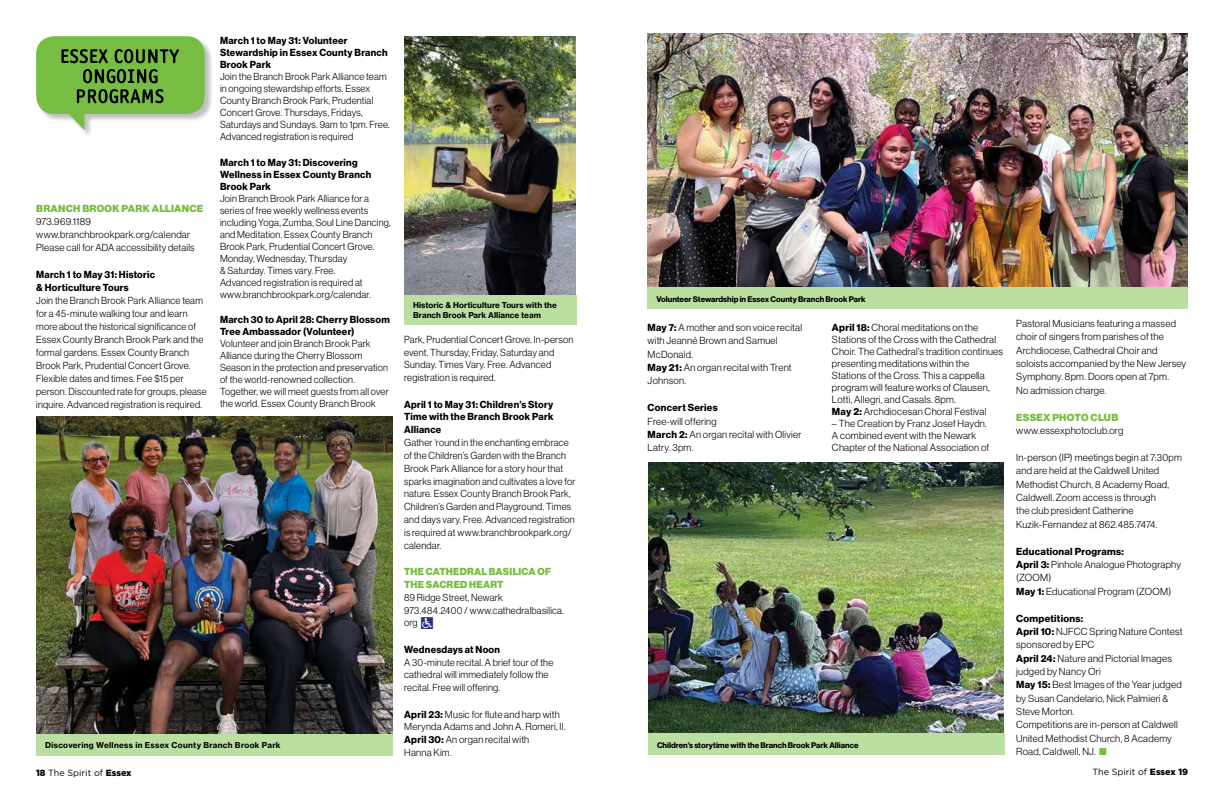
<style>
.page{position:relative;width:1224px;height:792px;background:#fff}
.page>*{position:absolute;margin:0;border:0;box-sizing:border-box;transform-origin:0 0}
.t1{font:10px/13.4px "N Haas Grotesk DS Pro 45 Lt";letter-spacing:.025em;color:#000}
.t2{font:10px/12px "N Haas Grotesk DS Pro 75 Bd";letter-spacing:.03em;color:#000}
.t3{font:10px/12.8px "N Haas Grotesk DS Pro 95 Blk";letter-spacing:.03em;color:#77bd43}
.t4{font:9px "Gotham";color:#000}
.t5{font:8px "N Haas Grotesk DS Pro 75 Bd";color:#000}
.t6{font:8px/10px "N Haas Grotesk TX Pro 75 Bd";color:#000}
.t7{font:8px "N Haas Grotesk TX Pro 75 Bd";letter-spacing:.04em;color:#000}
.s1{font-family:"Communications P01";font-size:14px;color:#292f7c}
.s2{font-family:"N Haas Grotesk DS Pro 75 Bd"}
.s3{color:#77bd43}
.s4{font-weight:900}
</style>
<div class="page">
<div style="left:37px;top:37px;width:176px;height:101px;background:#000;opacity:.25"></div>
<svg style="left:36px;top:36px;width:169px;height:94px;background:#7fb15a"></svg>
<img style="left:36px;top:416px;width:356px;height:318px">
<div style="left:36px;top:734px;width:356px;height:22px;background:#bbdea1"></div>
<img style="left:648px;top:33px;width:540px;height:254px">
<div style="left:648px;top:287px;width:540px;height:22px;background:#bbdea1"></div>
<img style="left:648px;top:463px;width:356px;height:270px">
<div style="left:648px;top:733px;width:356px;height:22px;background:#bbdea1"></div>
<img style="left:404px;top:36px;width:172px;height:260px">
<div style="left:404px;top:296px;width:172px;height:29px;background:#bbdea1"></div>
<p class="t2" style="left:220px;top:35px;width:169px">March 1 to May 31: Volunteer<br>Stewardship in Essex County Branch<br>Brook Park</p>
<p class="t1" style="left:220px;top:71px;width:171px;line-height:12px">Join the Branch Brook Park Alliance team in ongoing stewardship efforts. Essex County Branch Brook Park, Prudential Concert Grove. Thursdays, Fridays, Saturdays and Sundays. 9am to 1pm. Free.<br>Advanced registration is required</p>
<p class="t2" style="left:220px;top:156px;width:153px">March 1 to May 31: Discovering<br>Wellness in Essex County Branch<br>Brook Park</p>
<p class="t1" style="left:220px;top:192px;width:172px;line-height:12px">Join Branch Brook Park Alliance for a series of free weekly wellness events including Yoga, Zumba, Soul Line Dancing, and Meditation. Essex County Branch Brook Park, Prudential Concert Grove.<br>Monday, Wednesday, Thursday<br>&amp; Saturday. Times vary. Free.<br>Advanced registration is required at www.branchbrookpark.org/calendar.</p>
<p class="t2" style="left:220px;top:314px;width:171px">March 30 to April 28: Cherry Blossom<br>Tree Ambassador (Volunteer)</p>
<p class="t1" style="left:220px;top:338px;width:170px;line-height:12px">Volunteer and join Branch Brook Park Alliance during the Cherry Blossom Season in the protection and preservation of the world-renowned collection.<br>Together, we will meet guests from all over the world. Essex County Branch Brook</p>
<p class="t1" style="left:404px;top:333px;width:171px;line-height:12.8px">Park, Prudential Concert Grove. In-person event. Thursday, Friday, Saturday and Sunday. Times Vary. Free. Advanced registration is required.</p>
<p class="t3" style="left:36px;top:202px;width:169px">BRANCH BROOK PARK ALLIANCE</p>
<p class="t1" style="left:36px;top:215px;width:160px;line-height:13px">973.969.1189 www.branchbrookpark.org/calendar<br>Please call for ADA accessibility details</p>
<p class="t2" style="left:36px;top:268px;width:120px;line-height:13px">March 1 to May 31: Historic &amp; Horticulture Tours</p>
<p class="t1" style="left:36px;top:294px;width:172px;line-height:13px">Join the Branch Brook Park Alliance team for a 45-minute walking tour and learn more about the historical significance of Essex County Branch Brook Park and the formal gardens. Essex County Branch Brook Park, Prudential Concert Grove.<br>Flexible dates and times. Fee $15 per person. Discounted rate for groups, please inquire. Advanced registration is required.</p>
<p class="t6" style="left:413px;top:300px;width:145px">Historic &amp; Horticulture Tours with the<br>Branch Brook Park Alliance team</p>
<p class="t2" style="left:404px;top:398px;width:151px;line-height:12.8px;text-align:justify">April 1 to May 31: Children’s Story Time with the Branch Brook Park Alliance</p>
<p class="t1" style="left:404px;top:436px;width:173px;line-height:12.8px">Gather ‘round in the enchanting embrace of the Children’s Garden with the Branch Brook Park Alliance for a story hour that sparks imagination and cultivates a love for nature. Essex County Branch Brook Park, Children’s Garden and Playground. Times and days vary. Free. Advanced registration is required at www.branchbrookpark.org/ calendar.</p>
<p class="t3" style="left:404px;top:565px;width:148px">THE CATHEDRAL BASILICA OF<br>THE SACRED HEART</p>
<p class="t1" style="left:404px;top:591px;width:161px;line-height:12.8px">89 Ridge Street, Newark<br>973.484.2400 / www.cathedralbasilica. org <span class="s1">p</span></p>
<p class="t2" style="left:404px;top:643px;width:97px">Wednesdays at Noon</p>
<p class="t1" style="left:404px;top:656px;width:151px;line-height:12.8px">A 30-minute recital. A brief tour of the cathedral will immediately follow the recital. Free will offering.</p>
<p class="t1" style="left:404px;top:708px;width:163px;line-height:12.8px"><span class="s2">April 23:</span> Music for flute and harp with<br>Merynda Adams and John A. Romeri, II.<br><span class="s2">April 30:</span> An organ recital with<br>Hanna Kim.</p>
<p class="t7" style="left:45px;top:740px;width:237px">Discovering Wellness in Essex County Branch Brook Park</p>
<p class="t5" style="left:657px;top:294px;width:211px">Volunteer Stewardship in Essex County Branch Brook Park</p>
<p class="t1" style="left:648px;top:321px;width:156px"><span class="s2">May 7:</span> A mother and son voice recital with Jeanné Brown and Samuel<br>McDonald.<br><span class="s2">May 21:</span> An organ recital with Trent<br>Johnson.</p>
<p class="t2" style="left:648px;top:402px;width:72px">Concert Series</p>
<p class="t1" style="left:648px;top:414px;width:155px">Free-will offering<br><span class="s2">March 2:</span> An organ recital with Olivier<br>Latry. 3pm.</p>
<p class="t1" style="left:832px;top:321px;width:173px;line-height:12.1px"><span class="s2">April 18:</span> Choral meditations on the Stations of the Cross with the Cathedral Choir. The Cathedral’s tradition continues presenting meditations within the Stations of the Cross. This a cappella program will feature works of Clausen, Lotti, Allegri, and Casals. 8pm.<br><span class="s2">May 2:</span> Archdiocesan Choral Festival</p>
<p class="t1" style="left:832px;top:418px;width:159px;line-height:12.1px">– The Creation by Franz Josef Haydn.<br>A combined event with the Newark<br>Chapter of the National Association of</p>
<p class="t5" style="left:657px;top:740px;width:203px">Children’s storytime with the Branch Brook Park Alliance</p>
<p class="t1" style="left:1016px;top:317px;width:172px">Pastoral Musicians featuring a massed choir of singers from parishes of the Archdiocese, Cathedral Choir and soloists accompanied by the New Jersey Symphony. 8pm. Doors open at 7pm.<br>No admission charge.</p>
<p class="t3" style="left:1016px;top:411px;width:104px">ESSEX PHOTO CLUB</p>
<p class="t1" style="left:1016px;top:424px;width:109px">www.essexphotoclub.org</p>
<p class="t1" style="left:1016px;top:451px;width:167px">In-person (IP) meetings begin at 7:30pm and are held at the Caldwell United Methodist Church, 8 Academy Road, Caldwell. Zoom access is through<br>the club president Catherine Kuzik-Fernandez at 862.485.7474.</p>
<p class="t2" style="left:1016px;top:545px;width:109px">Educational Programs:</p>
<p class="t1" style="left:1016px;top:558px;width:166px"><span class="s2">April 3:</span> Pinhole Analogue Photography (ZOOM)<br><span class="s2">May 1:</span> Educational Program (ZOOM)</p>
<p class="t2" style="left:1016px;top:612px;width:69px">Competitions:</p>
<p class="t1" style="left:1016px;top:625px;width:168px"><span class="s2">April 10:</span> NJFCC Spring Nature Contest sponsored by EPC<br><span class="s2">April 24:</span> Nature and Pictorial Images judged by Nancy Ori<br><span class="s2">May 15:</span> Best Images of the Year judged by Susan Candelario, Nick Palmieri &amp;<br>Steve Morton.<br>Competitions are in-person at Caldwell<br>United Methodist Church, 8 Academy<br>Road, Caldwell, NJ. <span class="s3">■</span></p>
<p class="t4" style="left:36px;top:767px;width:97px"><span class="s4">18</span> The Spirit of <span class="s4">Essex</span></p>
<p class="t4" style="left:1092px;top:766px;width:97px">The Spirit of <span class="s4">Essex 19</span></p>
</div>
